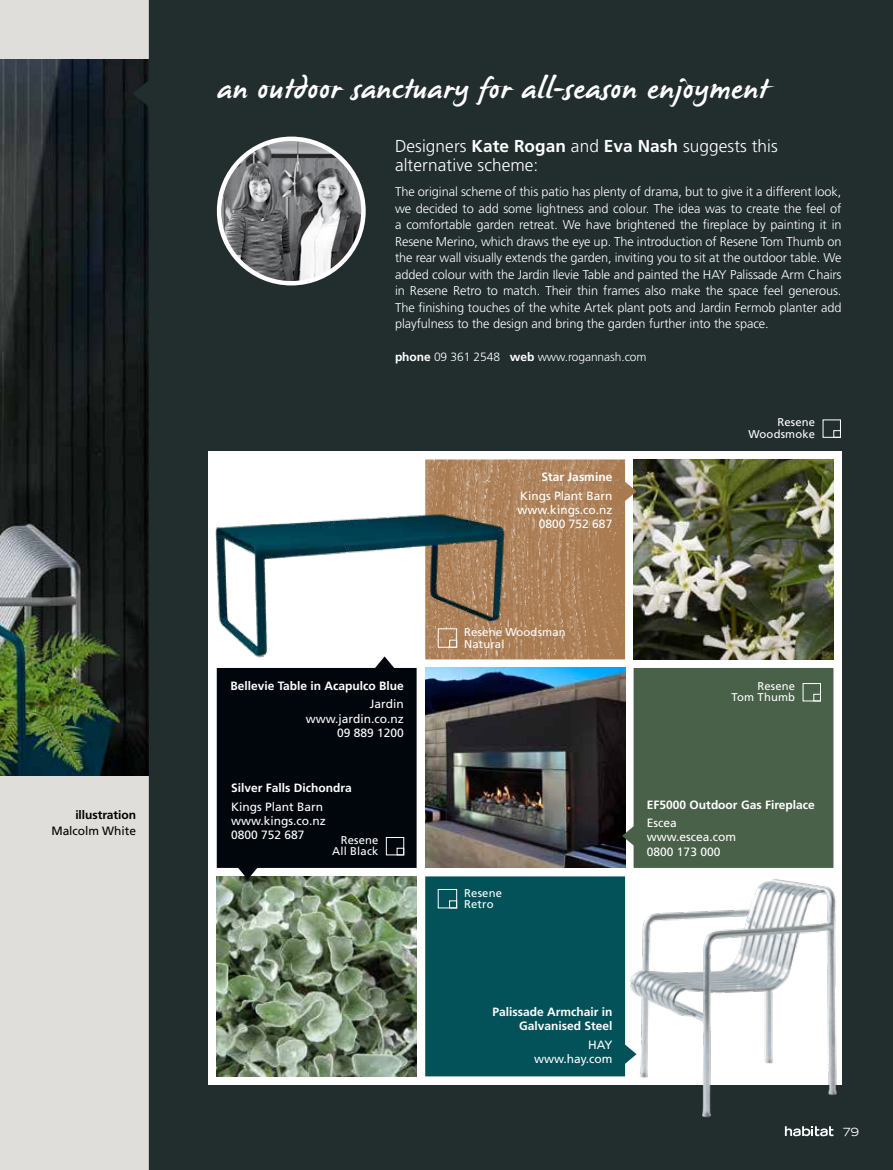
<style>
.page{position:relative;width:893px;height:1170px;background:#fff}
.page>*{position:absolute;margin:0;border:0;box-sizing:border-box;transform-origin:0 0}
.t1{font:30px "James Paul";letter-spacing:.025em;color:#fff}
.t2{font:300 17.25px/19.5px "Frutiger";letter-spacing:.005em;color:#fff}
.t3{font:300 12.75px/16.5px "Frutiger";letter-spacing:-.005em;color:#fff;text-align:justify}
.t4{font:12px/14.2px "Frutiger";color:#fff;text-align:right}
.t5{font:700 12px/14.2px "Frutiger";color:#fff;text-align:right}
.t6{font:300 12px "Frutiger";letter-spacing:-.005em;color:#fff}
.t7{font:700 12px "Frutiger";letter-spacing:-.005em;color:#000}
.t8{font:12px "Frutiger";letter-spacing:-.005em;color:#000}
.t9{font:11.25px/11.2px "Frutiger";letter-spacing:.015em;color:#fff;text-align:right}
.t10{font:expanded 11.25px "Trade Gothic LH";color:#fff}
.s1{font-weight:700}
</style>
<div class="page">
<div style="left:0;top:0;width:149px;height:1169px;background:#e0deda"></div>
<img style="left:0;top:60px;width:133px;height:715px">
<div style="left:133px;top:0;width:760px;height:1169px;background:#222d2d"></div>
<div style="left:208px;top:451px;width:634px;height:633px;background:#fff"></div>
<img style="left:217px;top:879px;width:200px;height:197px">
<img style="left:425px;top:668px;width:197px;height:199px">
<svg style="left:217px;top:659px;width:200px;height:220px;background:#15181f"></svg>
<div style="left:622px;top:668px;width:211px;height:199px;background:#496049"></div>
<div style="left:425px;top:876px;width:199px;height:200px;background:#03525a"></div>
<svg style="left:785px;top:1126px;width:48px;height:10px"></svg>
<img style="left:637px;top:459px;width:196px;height:200px">
<img style="left:219px;top:139px;width:144px;height:144px;border-radius:72px">
<div style="left:217px;top:137px;width:149px;height:148px;border:4px solid #fff;border-radius:50%"></div>
<div style="left:803px;top:683px;width:18px;height:18px;border:1px solid #fff"></div>
<div style="left:813px;top:694px;width:8px;height:7px;border:1px solid #fff"></div>
<div style="left:438px;top:889px;width:19px;height:19px;border:1px solid #fff"></div>
<div style="left:449px;top:900px;width:8px;height:8px;border:1px solid #fff"></div>
<div style="left:386px;top:837px;width:18px;height:18px;border:1px solid #fff"></div>
<div style="left:397px;top:847px;width:7px;height:8px;border:1px solid #fff"></div>
<div style="left:833px;top:430px;width:8px;height:7px;border:1px solid #fff"></div>
<img style="left:624px;top:867px;width:233px;height:258px">
<img style="left:425px;top:459px;width:212px;height:200px">
<img style="left:215px;top:511px;width:291px;height:148px">
<p class="t7" style="left:75px;top:807px;width:62px">illustration</p>
<p class="t8" style="left:51px;top:823px;width:86px">Malcolm White</p>
<h1 class="t1" style="left:217px;top:74px;width:551px">an outdoor sanctuary for all-season enjoyment</h1>
<h2 class="t2" style="left:395px;top:136px;width:384px">Designers <span class="s1">Kate Rogan</span> and <span class="s1">Eva Nash</span> suggests this alternative scheme:</h2>
<p class="t3" style="left:395px;top:184px;width:448px">The original scheme of this patio has plenty of drama, but to give it a different look, we decided to add some lightness and colour. The idea was to create the feel of a comfortable garden retreat. We have brightened the fireplace by painting it in Resene Merino, which draws the eye up. The introduction of Resene Tom Thumb on the rear wall visually extends the garden, inviting you to sit at the outdoor table. We added colour with the Jardin Ilevie Table and painted the HAY Palissade Arm Chairs in Resene Retro to match. Their thin frames also make the space feel generous.<br>The finishing touches of the white Artek plant pots and Jardin Fermob planter add playfulness to the design and bring the garden further into the space.</p>
<p class="t6" style="left:395px;top:350px;width:253px"><span class="s1">phone</span> 09 361 2548 <span class="s1">web</span> www.rogannash.com</p>
<p class="t5" style="left:230px;top:678px;width:175px">Bellevie Table in Acapulco Blue</p>
<p class="t4" style="left:306px;top:696px;width:100px">Jardin www.jardin.co.nz<br>09 889 1200</p>
<p class="t5" style="left:231px;top:781px;width:122px">Silver Falls Dichondra</p>
<p class="t4" style="left:231px;top:799px;width:96px;text-align:left">Kings Plant Barn www.kings.co.nz<br>0800 752 687</p>
<p class="t9" style="left:332px;top:834px;width:48px">Resene<br>All Black</p>
<p class="t5" style="left:542px;top:470px;width:72px">Star Jasmine</p>
<p class="t4" style="left:518px;top:488px;width:96px">Kings Plant Barn www.kings.co.nz<br>0800 752 687</p>
<p class="t9" style="left:748px;top:416px;width:68px">Resene<br>Woodsmoke</p>
<p class="t9" style="left:464px;top:626px;width:103px;text-align:left">Resene Woodsman<br>Natural</p>
<p class="t9" style="left:464px;top:887px;width:39px;text-align:left">Resene<br>Retro</p>
<p class="t9" style="left:731px;top:680px;width:65px">Resene<br>Tom Thumb</p>
<p class="t5" style="left:647px;top:797px;width:169px">EF5000 Outdoor Gas Fireplace</p>
<p class="t4" style="left:647px;top:815px;width:91px;text-align:left">Escea www.escea.com<br>0800 173 000</p>
<p class="t5" style="left:492px;top:1004px;width:122px">Palissade Armchair in<br>Galvanised Steel</p>
<p class="t4" style="left:534px;top:1037px;width:80px">HAY www.hay.com</p>
<p class="t10" style="left:843px;top:1124px;width:18px">79</p>
</div>
